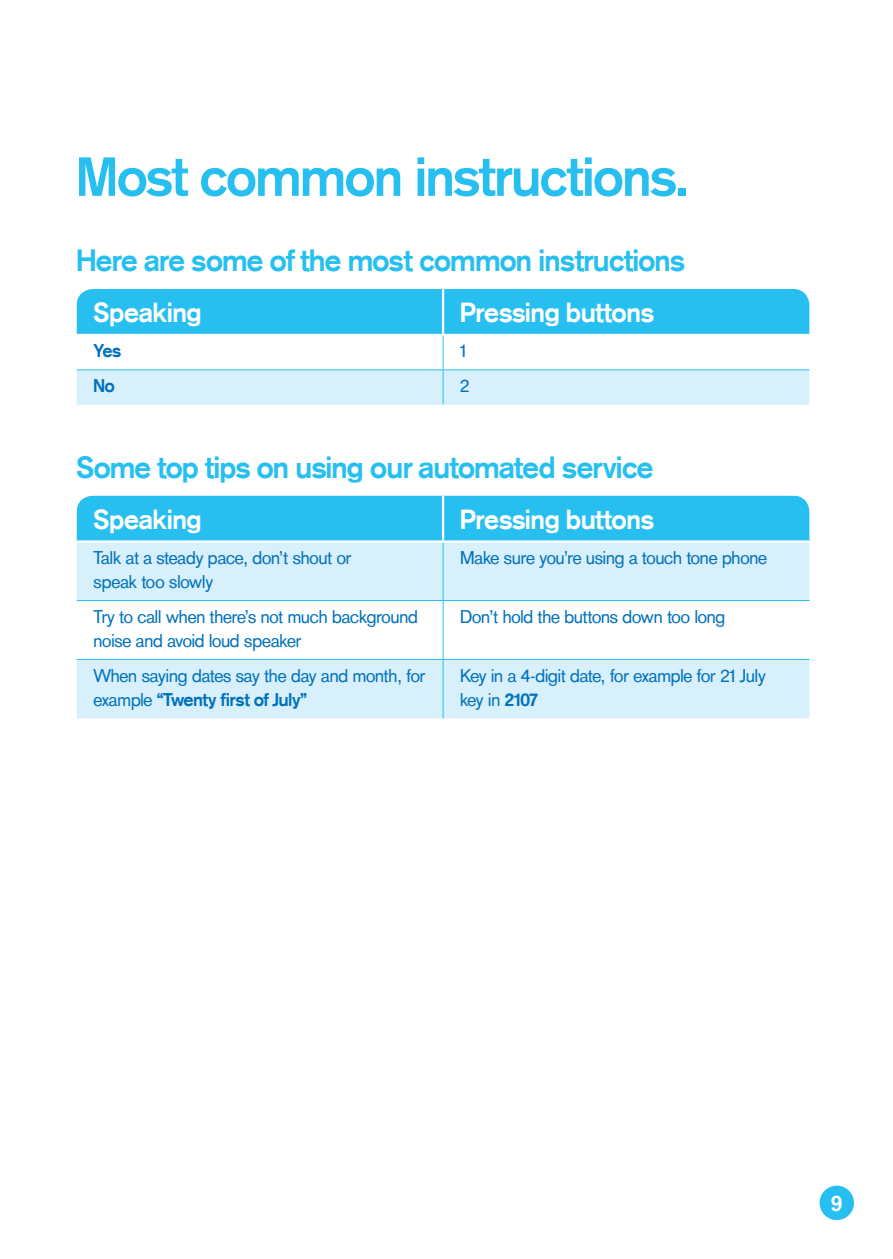
<style>
.page{position:relative;width:893px;height:1259px;background:#fff}
.page>*{position:absolute;margin:0;border:0;box-sizing:border-box;transform-origin:0 0}
.Page_Heading_18_21{font:700 54px "Basic Commercialfor TSB";letter-spacing:-.005em;color:#26bff0}
.Sub_Head_Bold_10_11{font:700 30px "Basic Commercialfor TSB";color:#26bff0}
.Table_Heading_9_10_W{font:700 27px "Basic Commercialfor TSB";letter-spacing:.01em;color:#fff}
.t1{font:700 21.9px "Basic Commercialfor TSB";color:#fff}
.Table_body_copy_6_8{font:18px/24px "Basic Commercialfor TSB";letter-spacing:-.01em;color:#0071bb}
.Table_body_copy_6_8-2{font:700 18px "Basic Commercialfor TSB";color:#0071bb}
.s1{font-weight:700}
</style>
<div class="page">
<div style="left:77px;top:289px;width:733px;height:45px;background:#26bff0"></div>
<div style="left:77px;top:370px;width:733px;height:35px;background:#d8f0fb"></div>
<hr style="left:443px;top:336px;width:1px;height:33px;background:#26bff0">
<hr style="left:77px;top:369px;width:366px;height:1px;background:#26bff0">
<hr style="left:443px;top:369px;width:367px;height:1px;background:#26bff0">
<hr style="left:443px;top:370px;width:1px;height:34px;background:#26bff0">
<hr style="left:442px;top:289px;width:2px;height:45px;background:#fff">
<div style="left:77px;top:495px;width:733px;height:45px;background:#26bff0"></div>
<svg style="left:77px;top:543px;width:733px;height:175px;fill:#d8f0fb"></svg>
<hr style="left:443px;top:543px;width:1px;height:57px;background:#26bff0">
<hr style="left:77px;top:600px;width:366px;height:1px;background:#26bff0">
<hr style="left:443px;top:600px;width:367px;height:1px;background:#26bff0">
<hr style="left:443px;top:601px;width:1px;height:58px;background:#26bff0">
<hr style="left:77px;top:659px;width:366px;height:1px;background:#26bff0">
<hr style="left:443px;top:659px;width:367px;height:1px;background:#26bff0">
<hr style="left:443px;top:660px;width:1px;height:58px;background:#26bff0">
<hr style="left:442px;top:495px;width:2px;height:45px;background:#fff">
<div style="left:819px;top:1185px;width:35px;height:35px;background:#26bff0;border-radius:50%"></div>
<p class="Page_Heading_18_21" style="left:77px;top:145px;width:614px">Most common instructions.</p>
<p class="Sub_Head_Bold_10_11" style="left:77px;top:243px;width:609px">Here are some of the most common instructions</p>
<p class="Table_Heading_9_10_W" style="left:94px;top:297px;width:109px">Speaking</p>
<p class="Table_Heading_9_10_W" style="left:460px;top:297px;width:195px">Pressing buttons</p>
<p class="Table_body_copy_6_8-2" style="left:94px;top:340px;width:29px">Yes</p>
<p class="Table_body_copy_6_8" style="left:460px;top:339px;width:7px">1</p>
<p class="Table_body_copy_6_8-2" style="left:94px;top:375px;width:23px">No</p>
<p class="Table_body_copy_6_8" style="left:460px;top:374px;width:11px">2</p>
<p class="Sub_Head_Bold_10_11" style="left:77px;top:450px;width:578px">Some top tips on using our automated service</p>
<p class="Table_Heading_9_10_W" style="left:94px;top:503px;width:109px">Speaking</p>
<p class="Table_Heading_9_10_W" style="left:460px;top:503px;width:195px">Pressing buttons</p>
<p class="Table_body_copy_6_8" style="left:94px;top:545px;width:259px">Talk at a steady pace, don’t shout or speak too slowly</p>
<p class="Table_body_copy_6_8" style="left:460px;top:545px;width:308px">Make sure you’re using a touch tone phone</p>
<p class="Table_body_copy_6_8" style="left:94px;top:604px;width:326px">Try to call when there’s not much background noise and avoid loud speaker</p>
<p class="Table_body_copy_6_8" style="left:460px;top:604px;width:267px">Don’t hold the buttons down too long</p>
<p class="Table_body_copy_6_8" style="left:94px;top:663px;width:333px">When saying dates say the day and month, for example <span class="s1">“Twenty first of July”</span></p>
<p class="Table_body_copy_6_8" style="left:460px;top:663px;width:307px">Key in a 4-digit date, for example for 21 July key in <span class="s1">2107</span></p>
<p class="t1" style="left:831px;top:1190px;width:13px">9</p>
</div>
